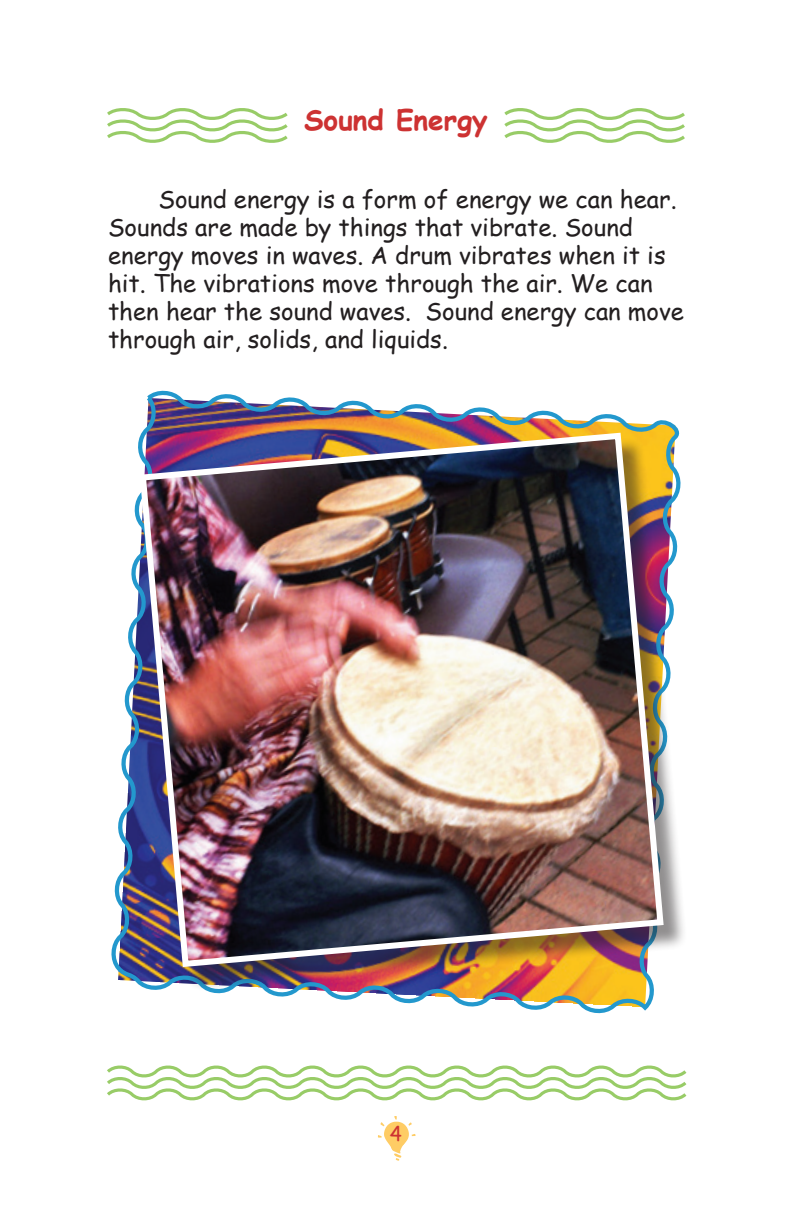
<style>
.page{position:relative;width:792px;height:1224px;background:#fff}
.page>*{position:absolute;margin:0;border:0;box-sizing:border-box;transform-origin:0 0}
.t1{font:700 28px "Comic Sans MS";color:#cd3232}
.t2{font:24px/28px "Comic Sans MS";color:#231f20}
.t3{font:20px "Comic Sans MS";color:#cd3232}
</style>
<div class="page">
<svg style="left:378px;top:1116px;width:37px;height:45px"></svg>
<svg style="left:111px;top:390px;width:569px;height:624px"></svg>
<div style="left:143px;top:436px;width:545px;height:556px;background:#231f20;opacity:.5"></div>
<img style="left:137px;top:429px;width:530px;height:541px">
<svg style="left:107px;top:108px;width:181px;height:35px"></svg>
<svg style="left:504px;top:108px;width:181px;height:35px"></svg>
<svg style="left:107px;top:1065px;width:580px;height:36px"></svg>
<p class="t1" style="left:304px;top:100px;width:185px">Sound Energy</p>
<p class="t2" style="left:108px;top:185px;width:578px;text-indent:50px">Sound energy is a form of energy we can hear.<br>Sounds are made by things that vibrate. Sound energy moves in waves. A drum vibrates when it is hit. The vibrations move through the air. We can then hear the sound waves. Sound energy can move through air, solids, and liquids.</p>
<p class="t3" style="left:390px;top:1119px;width:14px">4</p>
</div>
